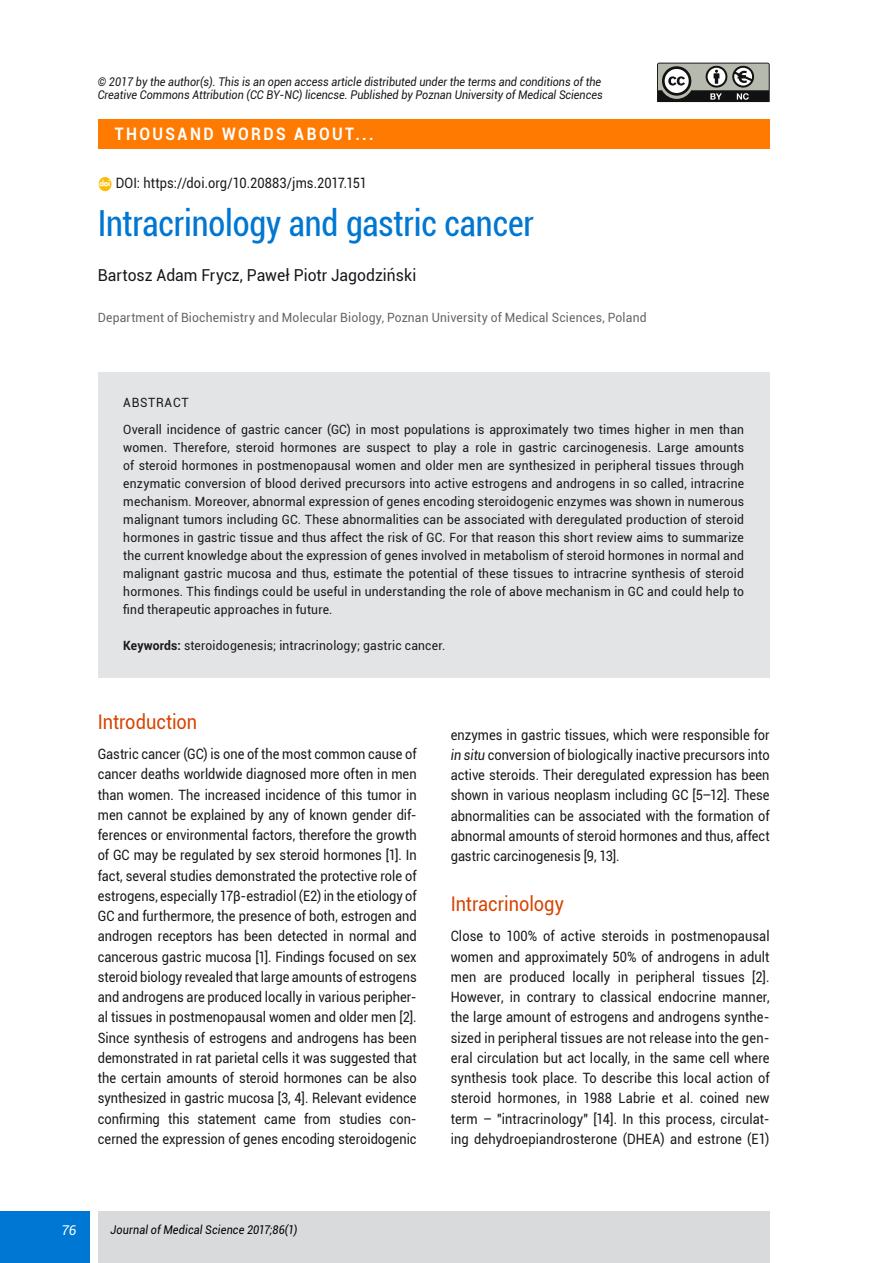
<style>
.page{position:relative;width:893px;height:1263px;background:#fff}
.page>*{position:absolute;margin:0;border:0;box-sizing:border-box;transform-origin:0 0}
.TYT_tytul{font:condensed 36px "Roboto";letter-spacing:-.005em;color:#0077d2;scale:.95 1}
.PKT_1{font:20.25px "Roboto";color:#d74400;scale:.9 1}
.Sekcja{font:700 17.25px "Roboto";letter-spacing:.155em;color:#fff;scale:.9 1}
.TYT_autorzy{font:16.5px "Roboto";color:#1a171c;scale:.95 1}
.TXT_bez_wciecia{font:14.25px/20.2px "Roboto";color:#1a171c;text-align:justify;scale:.9 1}
.DOI{font:14.25px "Roboto";letter-spacing:.005em;color:#1a171c;scale:.9 1}
.t1{font:italic 13.5px "Roboto";color:#fff}
.STR_tekst{font:12.75px/18px "Roboto";letter-spacing:.015em;color:#1a171c;text-align:justify;scale:.95 1}
.TYT_afiliacja{font:12.75px "Roboto";letter-spacing:.015em;color:#646567;scale:.95 1}
.STR_abstract{font:12.75px "Roboto";color:#1a171c;scale:.95 1}
.t2{font:italic 12px/13.5px "Roboto";color:#1a171c;scale:.9 1}
.t3{font:italic 12px "Roboto";letter-spacing:.015em;color:#000;scale:.9 1}
.s1{font-weight:700}
.s2{font-style:italic}
</style>
<div class="page">
<div style="left:0;top:1212px;width:89px;height:51px;background:#0077d2"></div>
<div style="left:98px;top:1212px;width:672px;height:51px;background:#d9dadb"></div>
<svg style="left:657px;top:63px;width:113px;height:40px"></svg>
<div style="left:98px;top:372px;width:672px;height:305px;background:#e3e4e5"></div>
<div style="left:98px;top:119px;width:672px;height:30px;background:#ff7a00"></div>
<p class="t2" style="left:98px;top:74px;width:562px">© 2017 by the author(s). This is an open access article distributed under the terms and conditions of the<br>Creative Commons Attribution (CC BY-NC) licencse. Published by Poznan University of Medical Sciences</p>
<p class="Sekcja" style="left:115px;top:122px;width:289px">THOUSAND WORDS ABOUT...</p>
<p class="DOI" style="left:116px;top:173px;width:280px">DOI: https://doi.org/10.20883/jms.2017.151</p>
<p class="TYT_tytul" style="left:98px;top:198px;width:461px">Intracrinology and gastric cancer</p>
<p class="TYT_autorzy" style="left:98px;top:264px;width:337px">Bartosz Adam Frycz, Paweł Piotr Jagodziński</p>
<p class="TYT_afiliacja" style="left:98px;top:309px;width:579px">Department of Biochemistry and Molecular Biology, Poznan University of Medical Sciences, Poland</p>
<p class="STR_abstract" style="left:123px;top:394px;width:19px">Abstract</p>
<p class="STR_tekst" style="left:123px;top:420px;width:655px">Overall incidence of gastric cancer (GC) in most populations is approximately two times higher in men than women. Therefore, steroid hormones are suspect to play a role in gastric carcinogenesis. Large amounts of steroid hormones in postmenopausal women and older men are synthesized in peripheral tissues through enzymatic conversion of blood derived precursors into active estrogens and androgens in so called, intracrine mechanism. Moreover, abnormal expression of genes encoding steroidogenic enzymes was shown in numerous malignant tumors including GC. These abnormalities can be associated with deregulated production of steroid hormones in gastric tissue and thus affect the risk of GC. For that reason this short review aims to summarize the current knowledge about the expression of genes involved in metabolism of steroid hormones in normal and malignant gastric mucosa and thus, estimate the potential of these tissues to intracrine synthesis of steroid hormones. This findings could be useful in understanding the role of above mechanism in GC and could help to find therapeutic approaches in future.</p>
<p class="STR_tekst" style="left:123px;top:636px;width:341px"><span class="s1">Keywords:</span> steroidogenesis; intracrinology; gastric cancer.</p>
<p class="PKT_1" style="left:98px;top:707px;width:112px">Introduction</p>
<p class="TXT_bez_wciecia" style="left:98px;top:743px;width:356px">Gastric cancer (GC) is one of the most common cause of cancer deaths worldwide diagnosed more often in men than women. The increased incidence of this tumor in men cannot be explained by any of known gender dif&shy;ferences or environmental factors, therefore the growth of GC may be regulated by sex steroid hormones [1]. In fact, several studies demonstrated the protective role of estrogens, especially 17β‑estradiol (E2) in the etiology of GC and furthermore, the presence of both, estrogen and androgen receptors has been detected in normal and cancerous gastric mucosa [1]. Findings focused on sex steroid biology revealed that large amounts of estrogens and androgens are produced locally in various peripher&shy;al tissues in postmenopausal women and older men [2].<br>Since synthesis of estrogens and androgens has been demonstrated in rat parietal cells it was suggested that the certain amounts of steroid hormones can be also synthesized in gastric mucosa [3, 4]. Relevant evidence confirming this statement came from studies con&shy;cerned the expression of genes encoding steroidogenic</p>
<p class="t1" style="left:61px;top:1220px;width:17px">76</p>
<p class="t3" style="left:111px;top:1221px;width:209px">Journal of Medical Science 2017;86(1)</p>
<p class="TXT_bez_wciecia" style="left:451px;top:724px;width:356px">enzymes in gastric tissues, which were responsible for <span class="s2">in situ</span> conversion of biologically inactive precursors into active steroids. Their deregulated expression has been shown in various neoplasm including GC [5–12]. These abnormalities can be associated with the formation of abnormal amounts of steroid hormones and thus, affect gastric carcinogenesis [9, 13].</p>
<p class="PKT_1" style="left:451px;top:889px;width:127px">Intracrinology</p>
<p class="TXT_bez_wciecia" style="left:451px;top:926px;width:356px">Close to 100% of active steroids in postmenopausal women and approximately 50% of androgens in adult men are produced locally in peripheral tissues [2].<br>However, in contrary to classical endocrine manner, the large amount of estrogens and androgens synthe&shy;sized in peripheral tissues are not release into the gen&shy;eral circulation but act locally, in the same cell where synthesis took place. To describe this local action of steroid hormones, in 1988 Labrie et al. coined new term – "intracrinology" [14]. In this process, circulat&shy;ing dehydroepiandrosterone (DHEA) and estrone (E1)</p>
</div>
